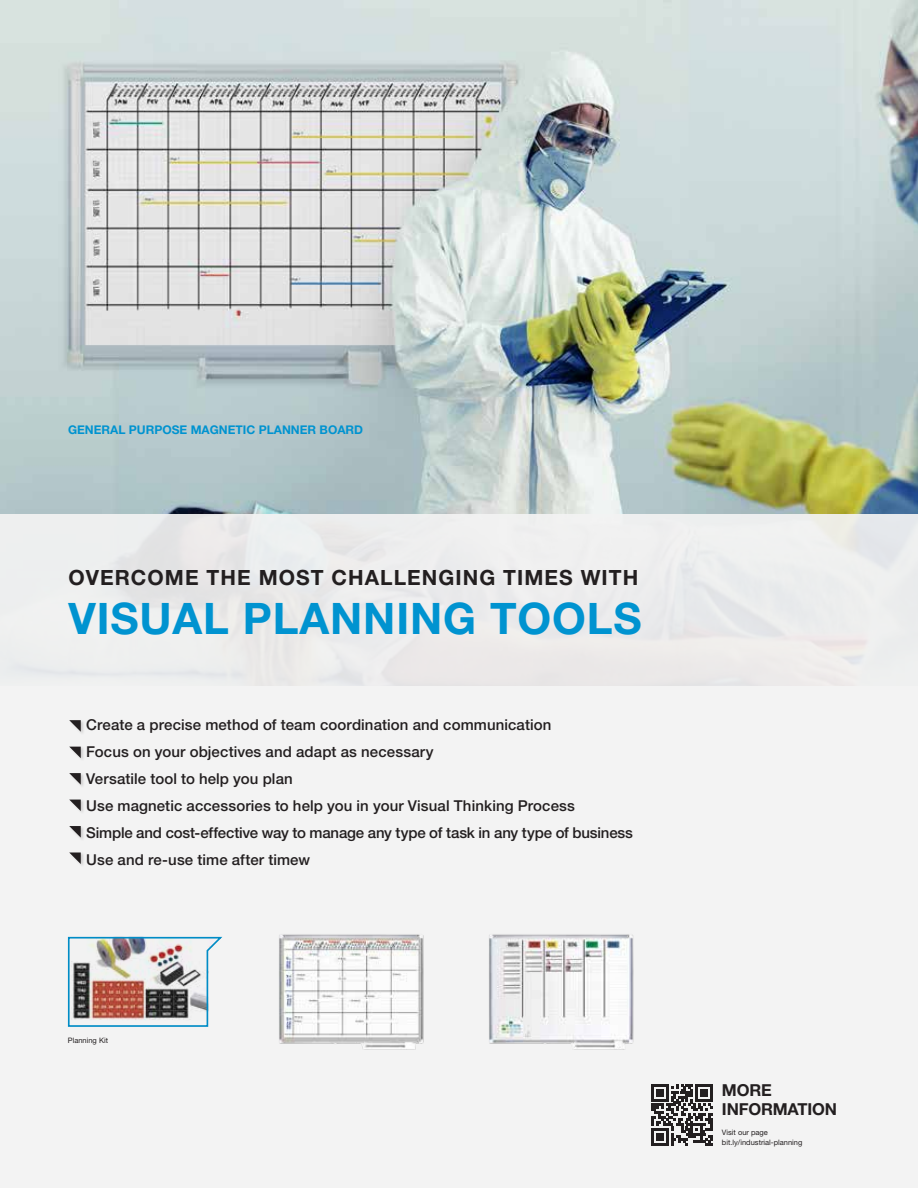
<style>
.page{position:relative;width:918px;height:1188px;background:#fff}
.page>*{position:absolute;margin:0;border:0;box-sizing:border-box;transform-origin:0 0}
.t1{font:700 43.5px "Helvetica Neue LT Std";letter-spacing:.02em;color:#0093d0}
.t2{font:700 21px "Helvetica Neue LT Std";letter-spacing:.05em;color:#231f20}
.t3{font:700 16.5px/19px "Helvetica Neue LT Std";letter-spacing:-.01em;color:#231f20}
.t4{font:500 15px/27px "Helvetica Neue LT Std";letter-spacing:.005em;color:#231f20}
.t5{font:700 12px "Helvetica Neue LT Std";color:#0093d0}
.t6{font:7.5px/10.5px "Helvetica Neue LT Std";color:#231f20}
</style>
<div class="page">
<img style="left:0;top:0;width:918px;height:515px">
<div style="left:0;top:515px;width:918px;height:673px;background:#f3f3f3"></div>
<img style="left:279px;top:934px;width:145px;height:116px">
<img style="left:489px;top:934px;width:145px;height:116px">
<img style="left:67px;top:936px;width:155px;height:91px">
<svg style="left:651px;top:1084px;width:62px;height:61px"></svg>
<div style="left:656px;top:1133px;width:8px;height:8px;background:#231f20"></div>
<div style="left:69px;top:720px;width:16px;height:16px;background:#231f20;opacity:.19"></div>
<svg style="left:69px;top:720px;width:12px;height:12px"></svg>
<div style="left:69px;top:746px;width:16px;height:16px;background:#231f20;opacity:.19"></div>
<svg style="left:69px;top:747px;width:12px;height:11px"></svg>
<div style="left:69px;top:772px;width:16px;height:17px;background:#231f20;opacity:.19"></div>
<svg style="left:69px;top:773px;width:12px;height:12px"></svg>
<div style="left:69px;top:799px;width:16px;height:16px;background:#231f20;opacity:.19"></div>
<svg style="left:69px;top:800px;width:12px;height:11px"></svg>
<div style="left:69px;top:825px;width:16px;height:17px;background:#231f20;opacity:.19"></div>
<svg style="left:69px;top:826px;width:12px;height:12px"></svg>
<div style="left:69px;top:852px;width:16px;height:16px;background:#231f20;opacity:.19"></div>
<svg style="left:69px;top:853px;width:12px;height:11px"></svg>
<p class="t5" style="left:68px;top:422px;width:297px">GENERAL PURPOSE MAGNETIC PLANNER BOARD</p>
<h2 class="t2" style="left:68px;top:564px;width:571px">OVERCOME THE MOST CHALLENGING TIMES WITH</h2>
<h1 class="t1" style="left:68px;top:592px;width:575px">VISUAL PLANNING TOOLS</h1>
<p class="t4" style="left:86px;top:711px;width:548px">Create a precise method of team coordination and communication<br>Focus on your objectives and adapt as necessary<br>Versatile tool to help you plan<br>Use magnetic accessories to help you in your Visual Thinking Process<br>Simple and cost-effective way to manage any type of task in any type of business Use and re-use time after timew</p>
<p class="t6" style="left:68px;top:1035px;width:42px">Planning Kit</p>
<p class="t3" style="left:722px;top:1080px;width:117px">MORE<br>INFORMATION</p>
<p class="t6" style="left:722px;top:1126px;width:82px">Visit our page bit.ly/industrial-planning</p>
</div>
